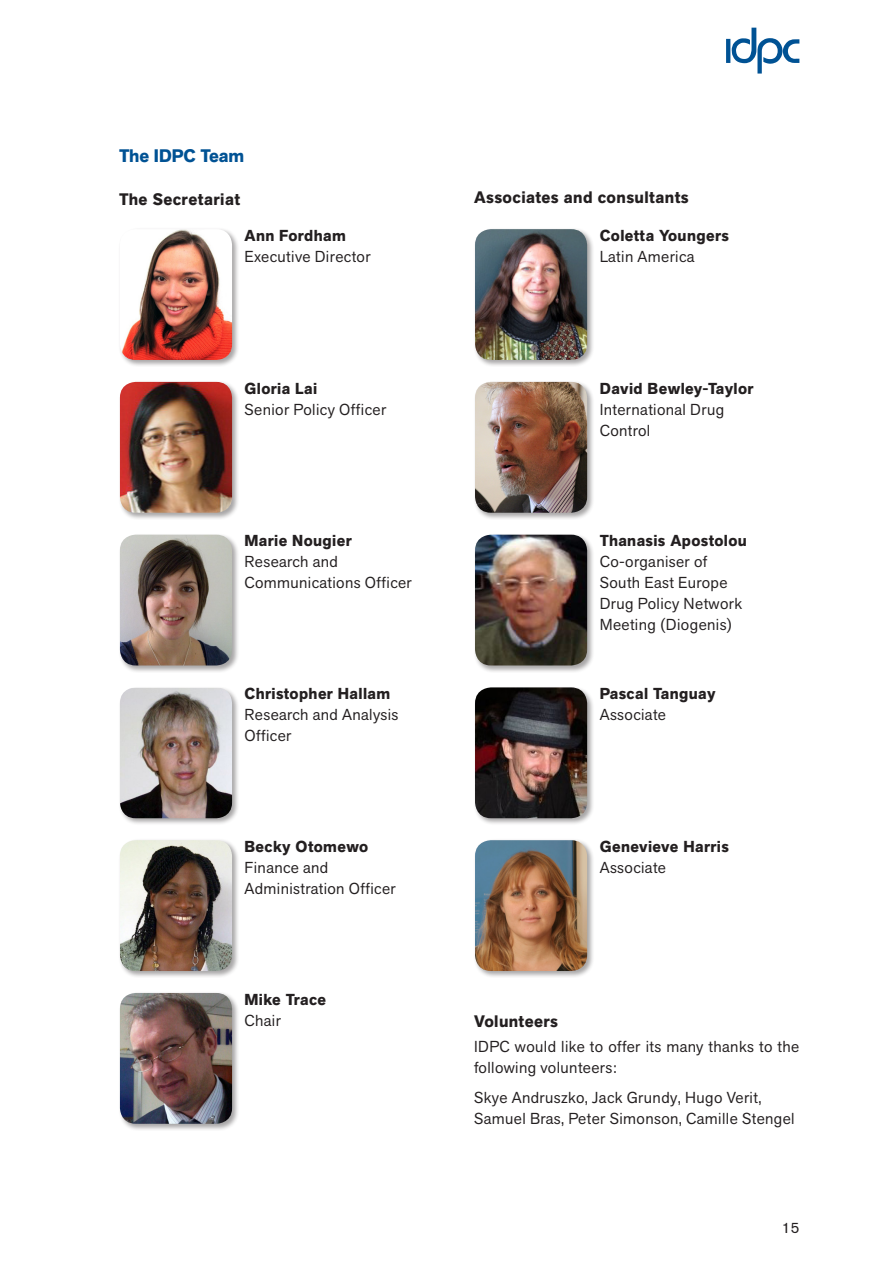
<style>
.page{position:relative;width:893px;height:1263px;background:#fff}
.page>*{position:absolute;margin:0;border:0;box-sizing:border-box;transform-origin:0 0}
.IDPC_Subhead_1{font:700 18px "Akzid Grtsk Next";color:#005294}
.IDPC_subhead_2{font:700 16.5px "Akzid Grtsk Next";letter-spacing:.025em;color:#231f20}
.IDPC_Body_Para{font:15.75px/21px "Akzid Grtsk Next";letter-spacing:.025em;color:#231f20}
.IDPC_Body_Para-2{font:700 15.75px/21px "Akzid Grtsk Next";letter-spacing:.025em;color:#231f20}
.t1{font:15px "Akzidenz Grotesk BE";color:#231f20}
.s1{font-weight:400}
</style>
<div class="page">
<svg style="left:726px;top:28px;width:73px;height:46px"></svg>
<div style="left:473px;top:227px;width:122px;height:140px;background:#231f20;opacity:.4"></div>
<img style="left:475px;top:229px;width:112px;height:131px">
<div style="left:473px;top:380px;width:122px;height:140px;background:#231f20;opacity:.4"></div>
<img style="left:475px;top:382px;width:112px;height:131px">
<div style="left:473px;top:686px;width:122px;height:140px;background:#231f20;opacity:.4"></div>
<img style="left:475px;top:687px;width:112px;height:131px">
<div style="left:473px;top:533px;width:122px;height:140px;background:#231f20;opacity:.4"></div>
<img style="left:475px;top:535px;width:112px;height:130px">
<div style="left:118px;top:227px;width:122px;height:140px;background:#231f20;opacity:.4"></div>
<img style="left:120px;top:229px;width:112px;height:131px">
<div style="left:118px;top:838px;width:122px;height:140px;background:#231f20;opacity:.4"></div>
<img style="left:120px;top:840px;width:112px;height:131px">
<div style="left:118px;top:686px;width:122px;height:140px;background:#231f20;opacity:.4"></div>
<img style="left:120px;top:687px;width:112px;height:131px">
<div style="left:118px;top:991px;width:122px;height:140px;background:#231f20;opacity:.4"></div>
<img style="left:120px;top:993px;width:112px;height:131px">
<div style="left:118px;top:533px;width:122px;height:140px;background:#231f20;opacity:.4"></div>
<img style="left:120px;top:535px;width:112px;height:130px">
<div style="left:118px;top:380px;width:122px;height:140px;background:#231f20;opacity:.4"></div>
<img style="left:120px;top:382px;width:112px;height:131px">
<div style="left:473px;top:838px;width:122px;height:140px;background:#231f20;opacity:.4"></div>
<img style="left:475px;top:840px;width:112px;height:131px">
<p class="IDPC_Subhead_1" style="left:119px;top:144px;width:127px">The IDPC Team</p>
<p class="IDPC_subhead_2" style="left:119px;top:188px;width:122px">The Secretariat</p>
<p class="IDPC_subhead_2" style="left:474px;top:186px;width:216px">Associates and consultants</p>
<p class="IDPC_Body_Para-2" style="left:244px;top:225px;width:103px">Ann Fordham</p>
<p class="IDPC_Body_Para" style="left:244px;top:246px;width:128px">Executive Director</p>
<p class="IDPC_Body_Para-2" style="left:244px;top:378px;width:74px">Gloria Lai</p>
<p class="IDPC_Body_Para" style="left:244px;top:399px;width:143px">Senior Policy Officer</p>
<p class="IDPC_Body_Para-2" style="left:244px;top:531px;width:109px">Marie Nougier</p>
<p class="IDPC_Body_Para" style="left:244px;top:551px;width:169px">Research and<br>Communications Officer</p>
<p class="IDPC_Body_Para-2" style="left:244px;top:683px;width:147px">Christopher Hallam</p>
<p class="IDPC_Body_Para" style="left:244px;top:704px;width:155px">Research and Analysis<br>Officer</p>
<p class="IDPC_Body_Para-2" style="left:244px;top:836px;width:125px">Becky Otomewo</p>
<p class="IDPC_Body_Para" style="left:244px;top:857px;width:153px">Finance and<br>Administration Officer</p>
<p class="IDPC_Body_Para-2" style="left:244px;top:989px;width:83px">Mike Trace</p>
<p class="IDPC_Body_Para" style="left:244px;top:1010px;width:38px">Chair</p>
<p class="IDPC_Body_Para-2" style="left:600px;top:225px;width:131px">Coletta Youngers</p>
<p class="IDPC_Body_Para" style="left:600px;top:246px;width:96px">Latin America</p>
<p class="IDPC_Body_Para-2" style="left:600px;top:378px;width:155px">David Bewley-Taylor</p>
<p class="IDPC_Body_Para" style="left:600px;top:399px;width:126px">International Drug<br>Control</p>
<p class="IDPC_Body_Para-2" style="left:600px;top:531px;width:149px">Thanasis Apostolou</p>
<p class="IDPC_Body_Para" style="left:600px;top:551px;width:144px">Co-organiser of<br>South East Europe<br>Drug Policy Network<br>Meeting (Diogenis)</p>
<p class="IDPC_Body_Para-2" style="left:600px;top:683px;width:117px">Pascal Tanguay</p>
<p class="IDPC_Body_Para" style="left:600px;top:704px;width:68px">Associate</p>
<p class="IDPC_Body_Para-2" style="left:600px;top:836px;width:131px">Genevieve Harris<br><span class="s1">Associate</span></p>
<p class="IDPC_subhead_2" style="left:474px;top:1010px;width:85px">Volunteers</p>
<p class="IDPC_Body_Para" style="left:474px;top:1036px;width:327px">IDPC would like to offer its many thanks to the following volunteers:</p>
<p class="IDPC_Body_Para" style="left:474px;top:1087px;width:322px">Skye Andruszko, Jack Grundy, Hugo Verit,<br>Samuel Bras, Peter Simonson, Camille Stengel</p>
<p class="t1" style="left:782px;top:1219px;width:19px">15</p>
</div>
